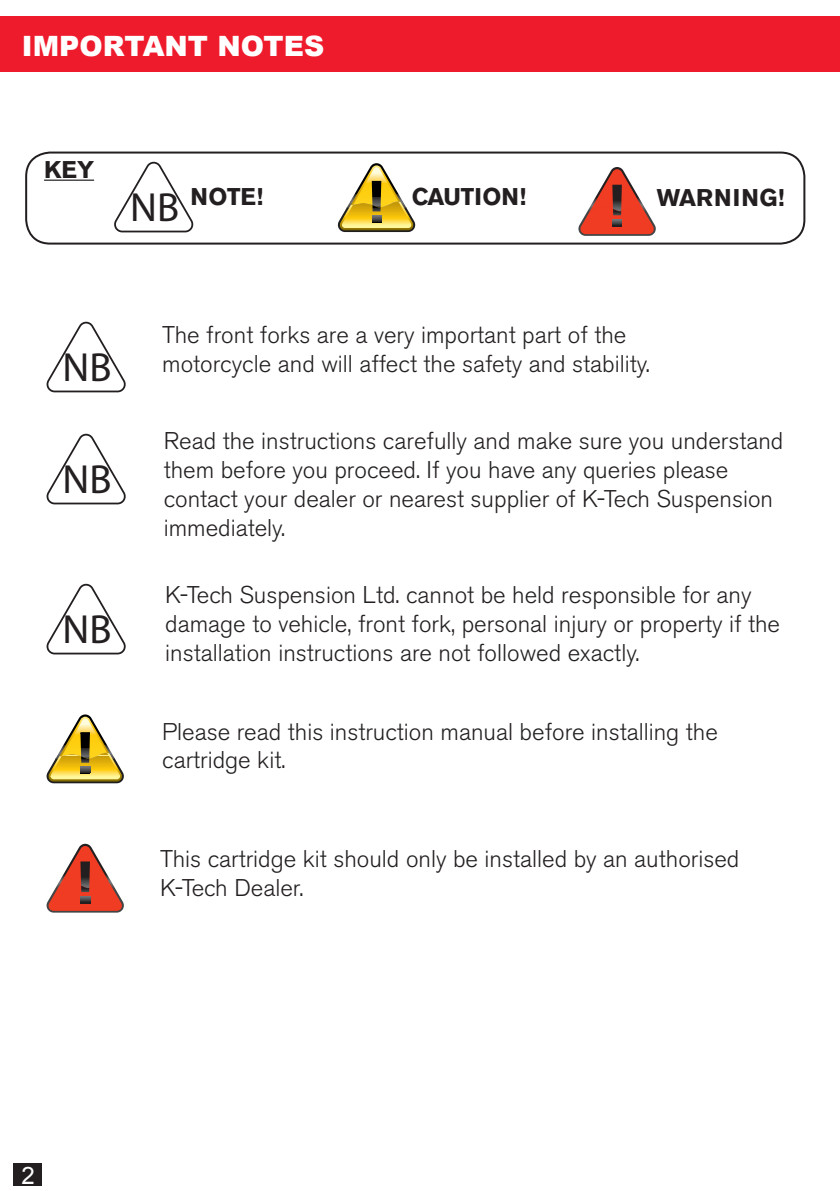
<style>
.page{position:relative;width:840px;height:1191px;background:#fff}
.page>*{position:absolute;margin:0;border:0;box-sizing:border-box;transform-origin:0 0}
.t1{font:40.8px "Myriad Pro";color:#231f20}
.PAGE_HEADINGS{font:900 28px "Arial";color:#fff}
.t2{font:300 24px/28.8px "Akzidenz Grotesk BE";color:#231f20}
.t3{font:700 24px "Akzidenz Grotesk BE";color:#231f20}
.t4{font:700 24px "Akzidenz Grotesk BE";letter-spacing:.03em;color:#231f20}
.t5{font:24px "Arial";color:#fff}
</style>
<div class="page">
<div style="left:13px;top:1163px;width:29px;height:22px;background:#231f20"></div>
<div style="left:0;top:16px;width:839px;height:56px;background:#ee1b2c"></div>
<svg style="left:46px;top:322px;width:80px;height:71px"></svg>
<svg style="left:46px;top:434px;width:80px;height:71px"></svg>
<svg style="left:46px;top:584px;width:80px;height:71px"></svg>
<div style="left:25px;top:152px;width:780px;height:93px;border:2px solid #231f20;border-radius:24px"></div>
<svg style="left:114px;top:162px;width:79px;height:71px"></svg>
<svg style="left:337px;top:163px;width:78px;height:69px"></svg>
<svg style="left:578px;top:167px;width:77px;height:69px"></svg>
<hr style="left:44px;top:180px;width:50px;height:1px;background:#231f20">
<svg style="left:46px;top:714px;width:78px;height:69px"></svg>
<svg style="left:46px;top:843px;width:78px;height:69px"></svg>
<p class="PAGE_HEADINGS" style="left:22px;top:26px;width:303px">IMPORTANT NOTES</p>
<p class="t3" style="left:44px;top:155px;width:51px">KEY</p>
<p class="t1" style="left:130px;top:183px;width:50px">NB</p>
<p class="t3" style="left:190px;top:183px;width:74px">NOTE!</p>
<p class="t3" style="left:411px;top:183px;width:116px">CAUTION!</p>
<p class="t4" style="left:656px;top:184px;width:129px">WARNING!</p>
<p class="t2" style="left:162px;top:321px;width:465px">The front forks are a very important part of the</p>
<p class="t1" style="left:62px;top:342px;width:50px">NB</p>
<p class="t2" style="left:162px;top:350px;width:489px">motorcycle and will affect the safety and stability.</p>
<p class="t1" style="left:62px;top:454px;width:50px">NB</p>
<p class="t1" style="left:62px;top:604px;width:50px">NB</p>
<p class="t2" style="left:164px;top:427px;width:621px">Read the instructions carefully and make sure you understand them before you proceed. If you have any queries please</p>
<p class="t2" style="left:164px;top:484px;width:610px">contact your dealer or nearest supplier of K-Tech Suspension immediately.</p>
<p class="t2" style="left:165px;top:581px;width:616px">K-Tech Suspension Ltd. cannot be held responsible for any damage to vehicle, front fork, personal injury or property if the installation instructions are not followed exactly.</p>
<p class="t2" style="left:162px;top:717px;width:557px">Please read this instruction manual before installing the</p>
<p class="t2" style="left:162px;top:746px;width:125px">cartridge kit.</p>
<p class="t2" style="left:160px;top:844px;width:580px">This cartridge kit should only be installed by an authorised<br>K-Tech Dealer.</p>
<p class="t5" style="left:22px;top:1160px;width:15px">2</p>
</div>
